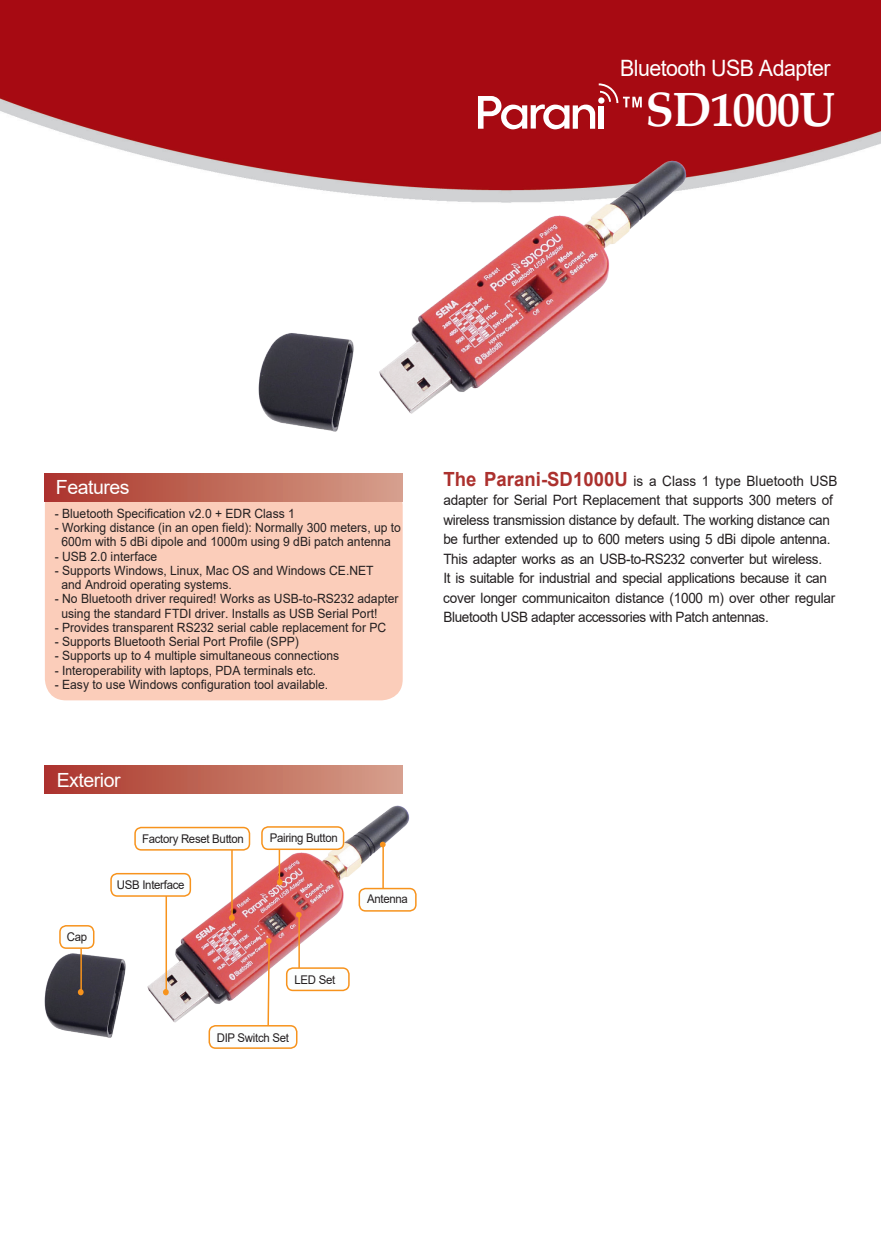
<style>
.page{position:relative;width:881px;height:1251px;background:#fff}
.page>*{position:absolute;margin:0;border:0;box-sizing:border-box;transform-origin:0 0}
.t1{font:700 48px "Palatino Linotype";letter-spacing:-.025em;color:#fff}
.t2{font:22.5px "Arial";letter-spacing:-.025em;color:#fff;scale:.95 1}
.t3{font:19.5px "Arial";letter-spacing:-.025em;color:#fff}
.t4{font:14.25px/19.5px "Arial";letter-spacing:-.025em;color:#231f20;scale:.95 1}
.t5{font:12.75px/14.2px "Arial";color:#231f20;scale:.95 1}
.t6{font:12px "Arial";letter-spacing:-.025em;color:#231f20;scale:.95 1}
.s1{font-weight:700;font-size:19.5px;color:#ac312e}
</style>
<div class="page">
<img style="left:0;top:0;width:880px;height:1049px">
<img style="left:34px;top:798px;width:387px;height:246px">
<div style="left:45px;top:484px;width:357px;height:216px;background:#fbcdba;border-radius:21px"></div>
<div style="left:45px;top:765px;width:358px;height:28px;background:linear-gradient(to right,#ab342a,#d5a08a)"></div>
<div style="left:45px;top:473px;width:357px;height:28px;background:linear-gradient(to right,#ab342a,#d5a08a)"></div>
<svg style="left:266px;top:938px;width:5px;height:86px"></svg>
<svg style="left:277px;top:878px;width:5px;height:7px"></svg>
<hr style="left:278px;top:845px;width:2px;height:36px;background:#f7931d">
<svg style="left:229px;top:914px;width:6px;height:6px"></svg>
<hr style="left:231px;top:844px;width:2px;height:73px;background:#f7931d">
<div style="left:163px;top:988px;width:6px;height:7px;background:#f7931d;border-radius:50%"></div>
<hr style="left:165px;top:887px;width:2px;height:105px;background:#f7931d">
<div style="left:262px;top:826px;width:81px;height:23px;background:#fcfefe;border-radius:6px"></div>
<div style="left:261px;top:826px;width:83px;height:23px;border:2px solid #f7931d;border-radius:6px"></div>
<svg style="left:296px;top:911px;width:5px;height:6px"></svg>
<hr style="left:298px;top:913px;width:2px;height:64px;background:#f7931d">
<svg style="left:380px;top:841px;width:5px;height:6px"></svg>
<hr style="left:382px;top:845px;width:2px;height:56px;background:#f7931d">
<div style="left:111px;top:873px;width:79px;height:22px;background:#fcfefe;border-radius:6px"></div>
<div style="left:110px;top:872px;width:81px;height:24px;border:2px solid #f7931d;border-radius:6px"></div>
<div style="left:135px;top:827px;width:114px;height:22px;background:#fcfefe;border-radius:6px"></div>
<div style="left:134px;top:826px;width:116px;height:24px;border:2px solid #f7931d;border-radius:6px"></div>
<div style="left:286px;top:967px;width:63px;height:23px;background:#fcfefe;border-radius:6px"></div>
<div style="left:286px;top:967px;width:63px;height:23px;border:2px solid #f7931d;border-radius:6px"></div>
<div style="left:359px;top:888px;width:56px;height:22px;background:#fcfefe;border-radius:6px"></div>
<div style="left:358px;top:887px;width:58px;height:24px;border:2px solid #f7931d;border-radius:6px"></div>
<svg style="left:478px;top:83px;width:163px;height:46px"></svg>
<img style="left:245px;top:152px;width:454px;height:289px">
<div style="left:78px;top:988px;width:6px;height:7px;background:#f7931d;border-radius:50%"></div>
<hr style="left:80px;top:936px;width:2px;height:56px;background:#f7931d">
<div style="left:60px;top:925px;width:34px;height:22px;background:#fcfefe;border-radius:6px"></div>
<div style="left:59px;top:924px;width:35px;height:24px;border:2px solid #f7931d;border-radius:6px"></div>
<div style="left:209px;top:1025px;width:87px;height:22px;background:#fcfefe;border-radius:6px"></div>
<div style="left:208px;top:1024px;width:89px;height:24px;border:2px solid #f7931d;border-radius:6px"></div>
<h2 class="t2" style="left:620px;top:53px;width:223px">Bluetooth USB Adapter</h2>
<h1 class="t1" style="left:645px;top:75px;width:191px">SD1000U</h1>
<h3 class="t3" style="left:56px;top:473px;width:75px">Features</h3>
<p class="t5" style="left:55px;top:506px;width:254px">- Bluetooth Specification v2.0 + EDR Class 1</p>
<p class="t5" style="left:55px;top:520px;width:366px;text-align:center">- Working distance (in an open field): Normally 300 meters, up to<br>600m with 5 dBi dipole and 1000m using 9 dBi patch antenna</p>
<p class="t5" style="left:55px;top:549px;width:109px">- USB 2.0 interface</p>
<p class="t5" style="left:61px;top:563px;width:330px;text-indent:-7px">- Supports Windows, Linux, Mac OS and Windows CE.NET and Android operating systems.</p>
<p class="t5" style="left:61px;top:591px;width:356px;text-indent:-7px">- No Bluetooth driver required! Works as USB-to-RS232 adapter using the standard FTDI driver. Installs as USB Serial Port!</p>
<p class="t5" style="left:55px;top:620px;width:350px">- Provides transparent RS232 serial cable replacement for PC</p>
<p class="t5" style="left:55px;top:634px;width:258px">- Supports Bluetooth Serial Port Profile (SPP)</p>
<p class="t5" style="left:55px;top:648px;width:301px">- Supports up to 4 multiple simultaneous connections</p>
<p class="t5" style="left:55px;top:663px;width:276px">- Interoperability with laptops, PDA terminals etc.</p>
<p class="t5" style="left:55px;top:677px;width:289px">- Easy to use Windows configuration tool available.</p>
<h3 class="t3" style="left:57px;top:766px;width:65px">Exterior</h3>
<p class="t6" style="left:142px;top:830px;width:109px">Factory Reset Button</p>
<p class="t6" style="left:67px;top:928px;width:23px">Cap</p>
<p class="t6" style="left:117px;top:876px;width:73px">USB Interface</p>
<p class="t6" style="left:270px;top:829px;width:73px">Pairing Button</p>
<p class="t6" style="left:294px;top:971px;width:44px">LED Set</p>
<p class="t6" style="left:217px;top:1028px;width:77px">DIP Switch Set</p>
<p class="t6" style="left:367px;top:890px;width:44px">Antenna</p>
<p class="t4" style="left:443px;top:471px;width:416px"><span class="s1">The Parani-SD1000U</span> is a Class 1 type Bluetooth USB adapter for Serial Port Replacement that supports 300 meters of wireless transmission distance by default. The working distance can be further extended up to 600 meters using 5 dBi dipole antenna.<br>This adapter works as an USB-to-RS232 converter but wireless.<br>It is suitable for industrial and special applications because it can cover longer communicaiton distance (1000 m) over other regular Bluetooth USB adapter accessories with Patch antennas.</p>
</div>
